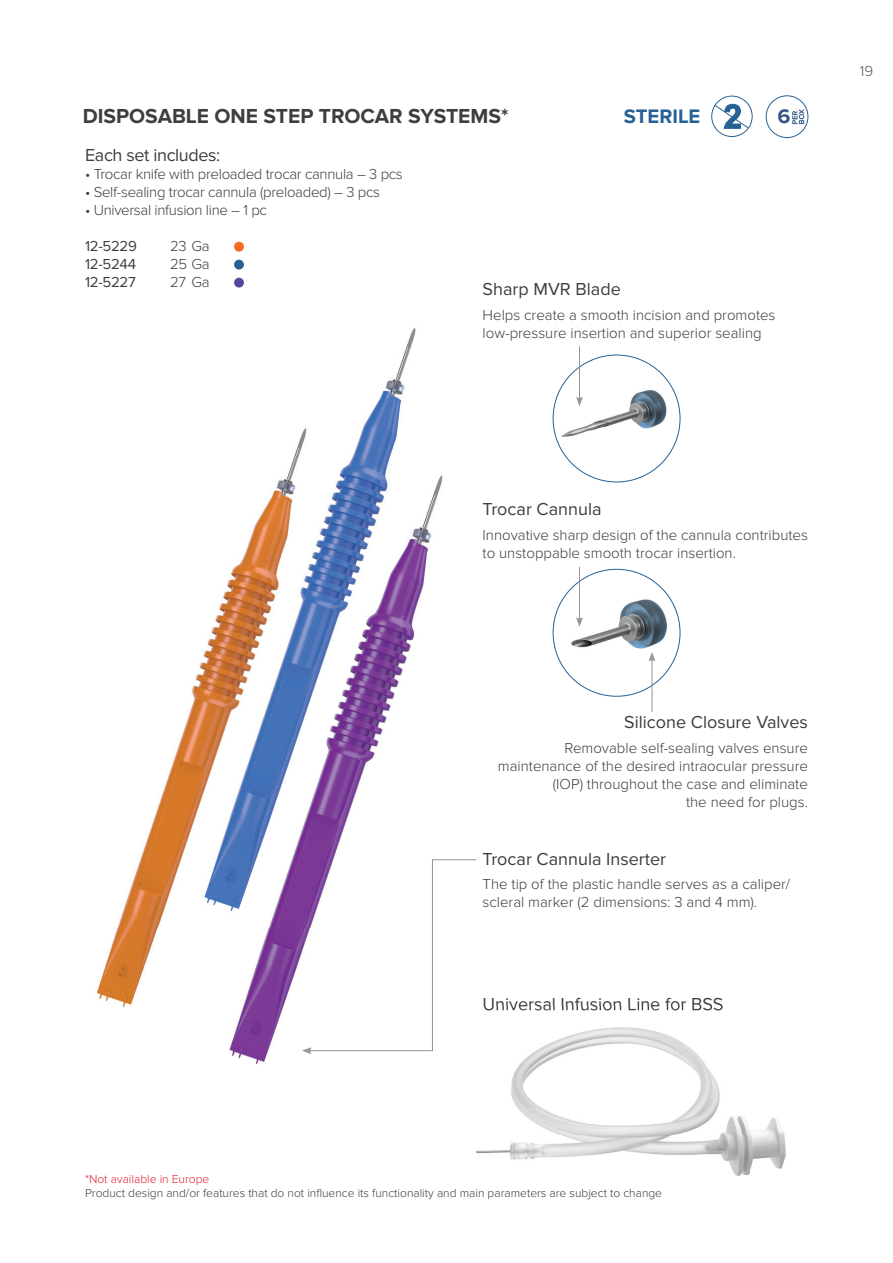
<style>
.page{position:relative;width:893px;height:1263px;background:#fff}
.page>*{position:absolute;margin:0;border:0;box-sizing:border-box;transform-origin:0 0}
.t1{font:700 21px "Proxima Nova";color:#3e3e3f}
.t2{font:700 20.25px "Proxima Nova";color:#266195}
.t3{font:18px "Proxima Nova";color:#3e3e3f}
.t4{font:18px "Proxima Nova";letter-spacing:-.02em;color:#3e3e3f}
.t5{font:300 15px/18px "Proxima Nova";color:#3e3e3f}
.t6{font:300 15px "Proxima Nova";letter-spacing:-.02em;color:#3e3e3f}
.t7{font:15px "Proxima Nova";letter-spacing:-.02em;color:#3e3e3f}
.t8{font:300 15px "Proxima Nova";color:#57585a}
.t9{font:300 12px "Proxima Nova";color:#3e3e3f}
.t10{font:300 12px "Proxima Nova";color:#e21d34}
</style>
<div class="page">
<img style="left:96px;top:328px;width:347px;height:737px">
<img style="left:766px;top:96px;width:42px;height:42px;border-radius:21px">
<div style="left:766px;top:95px;width:42px;height:43px;border:1px solid #266195;border-radius:50%"></div>
<img style="left:553px;top:355px;width:127px;height:127px;border-radius:63px">
<img style="left:553px;top:569px;width:127px;height:127px;border-radius:63px">
<img style="left:476px;top:1010px;width:310px;height:166px">
<img style="left:476px;top:1010px;width:7px;height:71px">
<img style="left:484px;top:1006px;width:239px;height:4px">
<svg style="left:712px;top:96px;width:40px;height:41px"></svg>
<div style="left:711px;top:96px;width:41px;height:41px;border:1px solid #266195;border-radius:50%"></div>
<svg style="left:713px;top:104px;width:36px;height:25px"></svg>
<div style="left:234px;top:260px;width:10px;height:10px;background:#266195;border-radius:50%"></div>
<div style="left:234px;top:242px;width:10px;height:10px;background:#f36a21;border-radius:50%"></div>
<div style="left:234px;top:278px;width:10px;height:10px;background:#59479d;border-radius:50%"></div>
<hr style="left:579px;top:346px;width:1px;height:53px;background:#939598">
<svg style="left:576px;top:397px;width:7px;height:9px"></svg>
<hr style="left:579px;top:567px;width:1px;height:53px;background:#939598">
<svg style="left:576px;top:617px;width:7px;height:10px"></svg>
<hr style="left:652px;top:659px;width:1px;height:53px;background:#939598">
<svg style="left:649px;top:652px;width:6px;height:9px"></svg>
<svg style="left:302px;top:859px;width:175px;height:195px"></svg>
<h1 class="t1" style="left:83px;top:104px;width:427px">DISPOSABLE ONE STEP TROCAR SYSTEMS*</h1>
<h2 class="t2" style="left:624px;top:104px;width:78px">STERILE</h2>
<p class="t4" style="left:85px;top:145px;width:137px">Each set includes:</p>
<p class="t6" style="left:85px;top:165px;width:319px">• Trocar knife with preloaded trocar cannula – 3 pcs</p>
<p class="t6" style="left:85px;top:183px;width:296px">• Self-sealing trocar cannula (preloaded) – 3 pcs</p>
<p class="t6" style="left:85px;top:201px;width:183px">• Universal infusion line – 1 pc</p>
<p class="t7" style="left:85px;top:237px;width:53px">12-5229</p>
<p class="t5" style="left:170px;top:237px;width:41px">23 Ga</p>
<p class="t7" style="left:85px;top:255px;width:53px">12-5244</p>
<p class="t5" style="left:170px;top:255px;width:41px">25 Ga</p>
<p class="t7" style="left:85px;top:273px;width:52px">12-5227</p>
<p class="t5" style="left:170px;top:273px;width:41px">27 Ga</p>
<p class="t3" style="left:483px;top:279px;width:140px">Sharp MVR Blade</p>
<p class="t5" style="left:483px;top:306px;width:294px">Helps create a smooth incision and promotes low-pressure insertion and superior sealing</p>
<p class="t8" style="left:860px;top:62px;width:15px">19</p>
<p class="t3" style="left:483px;top:499px;width:120px">Trocar Cannula</p>
<p class="t5" style="left:483px;top:526px;width:327px">Innovative sharp design of the cannula contributes to unstoppable smooth trocar insertion.</p>
<p class="t3" style="left:624px;top:712px;width:185px">Silicone Closure Valves</p>
<p class="t5" style="left:498px;top:739px;width:311px;text-align:right">Removable self-sealing valves ensure maintenance of the desired intraocular pressure (IOP) throughout the case and eliminate<br>the need for plugs.</p>
<p class="t3" style="left:483px;top:848px;width:185px">Trocar Cannula Inserter</p>
<p class="t5" style="left:483px;top:875px;width:309px">The tip of the plastic handle serves as a caliper/ scleral marker (2 dimensions: 3 and 4 mm).</p>
<p class="t3" style="left:483px;top:994px;width:242px">Universal Infusion Line for BSS</p>
<p class="t10" style="left:85px;top:1172px;width:126px">*Not available in Europe</p>
<p class="t9" style="left:85px;top:1186px;width:579px">Product design and/or features that do not influence its functionality and main parameters are subject to change</p>
</div>
